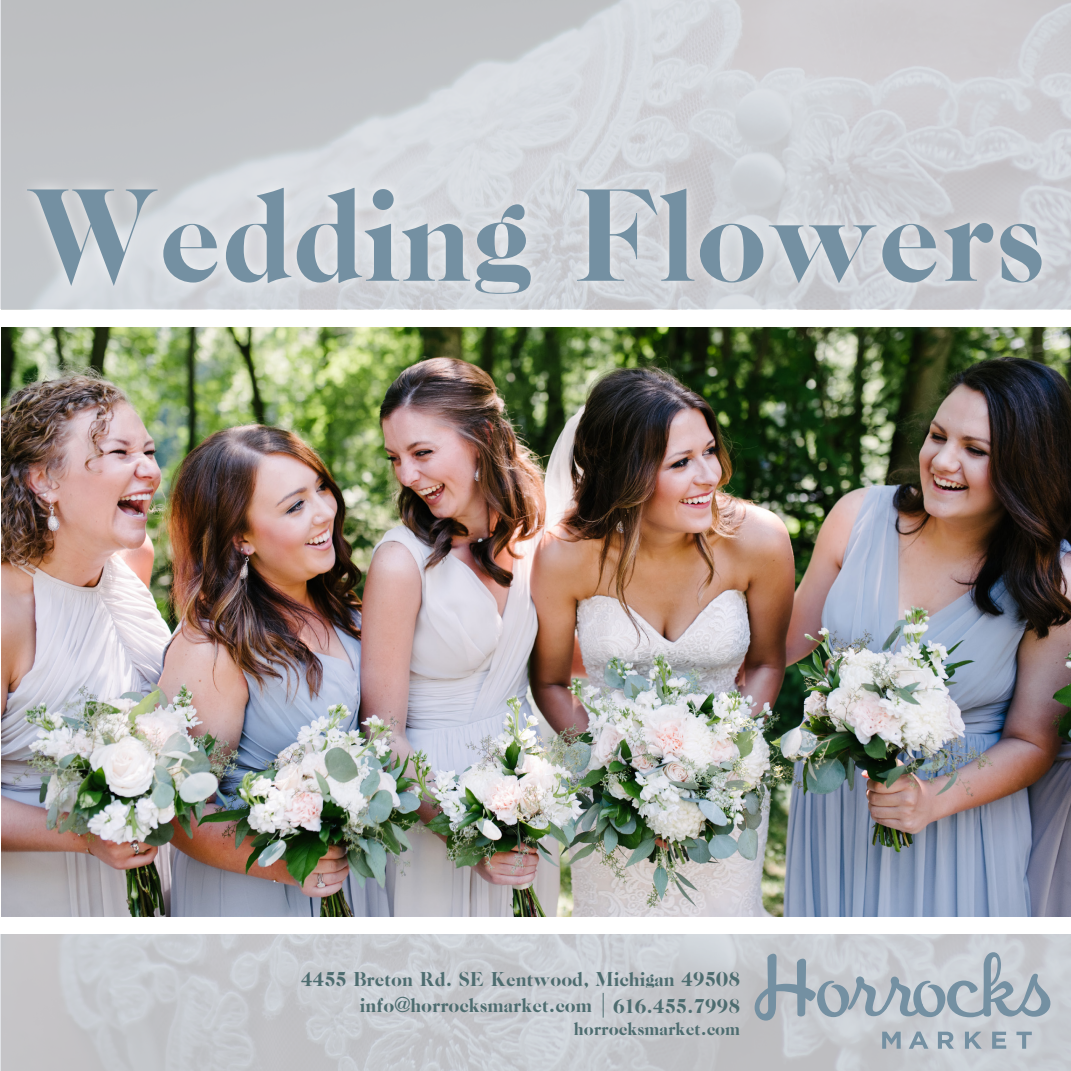
<style>
.page{position:relative;width:1071px;height:1071px;background:#fff}
.page>*{position:absolute;margin:0;border:0;box-sizing:border-box;transform-origin:0 0}
.t1{font:137.55px "Caslon CP";color:#7490a2}
.t2{font:21px "Caslon CP";color:#4d6c6f}
.t3{font:19.25px "Caslon CP";color:#4d6c6f}
.s1{font-family:"Augustus"}
</style>
<div class="page">
<img style="left:1px;top:328px;width:1070px;height:588px">
<svg style="left:0;top:935px;width:1071px;height:136px;fill:#c7c9ce"></svg>
<svg style="left:0;top:0;width:1071px;height:309px"></svg>
<div style="left:15px;top:174px;width:1041px;height:134px;background:#fff;opacity:.75"></div>
<svg style="left:603px;top:993px;width:1px;height:25px"></svg>
<svg style="left:755px;top:952px;width:295px;height:69px"></svg>
<svg style="left:882px;top:1032px;width:19px;height:17px"></svg>
<svg style="left:909px;top:1032px;width:19px;height:17px"></svg>
<svg style="left:938px;top:1032px;width:16px;height:17px"></svg>
<svg style="left:965px;top:1032px;width:17px;height:17px"></svg>
<svg style="left:992px;top:1032px;width:14px;height:17px"></svg>
<svg style="left:1016px;top:1032px;width:16px;height:17px"></svg>
<p class="t1" style="left:26px;top:163px;width:1021px">Wedding Flowers</p>
<p class="t2" style="left:301px;top:968px;width:441px">4455 Breton Rd. SE Kentwood, Michigan 49508</p>
<p class="t2" style="left:360px;top:994px;width:234px">info<span class="s1">@</span>horrocksmarket.com</p>
<p class="t2" style="left:613px;top:995px;width:129px">616.455.7998</p>
<p class="t3" style="left:574px;top:1018px;width:168px">horrocksmarket.com</p>
</div>
